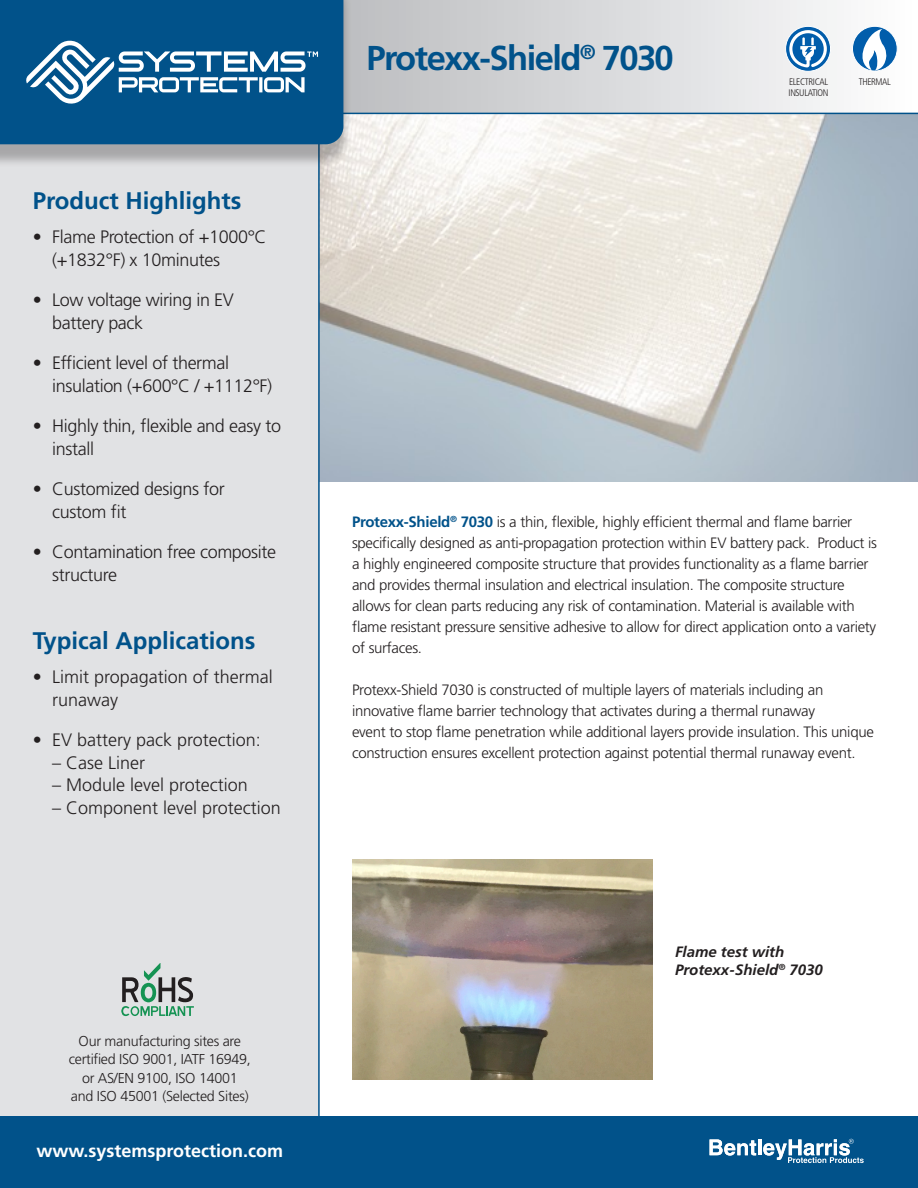
<style>
.page{position:relative;width:918px;height:1188px;background:#fff}
.page>*{position:absolute;margin:0;border:0;box-sizing:border-box;transform-origin:0 0}
.Product_Name{font:700 34.5px "Frutiger LT Pro";letter-spacing:-.045em;color:#01528a}
.Sidebar_Head{font:700 24px "Frutiger LT Pro";color:#01528a}
.Sidebar_Bullet{font:300 18px/22.5px "Frutiger LT Pro";letter-spacing:-.02em;color:#231f20}
.Sidebar_Bullet-2{font:300 18px/22.5px "Frutiger LT Pro";color:#231f20}
.t1{font:700 18px "Frutiger LT Pro";color:#fff}
.Body{font:300 15px/21px "Frutiger LT Pro";letter-spacing:-.02em;color:#231f20}
.Body-2{font:italic 700 15px/18px "Frutiger LT Pro";color:#231f20}
.t2{font:300 14.25px/18.3px "Frutiger";letter-spacing:-.02em;color:#231f20;text-align:center}
.t3{font:300 condensed 9.45px/11.4px "Frutiger LT Pro";letter-spacing:-.04em;color:#231f20}
.s1{font-weight:700;color:#01528a}
</style>
<div class="page">
<img style="left:320px;top:114px;width:598px;height:368px">
<div style="left:0;top:168px;width:320px;height:948px;background:#e1e2e4"></div>
<svg style="left:352px;top:0;width:566px;height:114px"></svg>
<div style="left:0;top:0;width:352px;height:168px;background:#231f20;opacity:.3"></div>
<div style="left:0;top:0;width:343px;height:144px;background:#01528a"></div>
<div style="left:0;top:1116px;width:918px;height:72px;background:#01528a"></div>
<svg style="left:121px;top:963px;width:73px;height:53px;background:#a3b6ae"></svg>
<svg style="left:710px;top:1139px;width:46px;height:17px"></svg>
<hr style="left:758px;top:1139px;width:3px;height:16px;background:#fff">
<svg style="left:763px;top:1139px;width:101px;height:24px"></svg>
<div style="left:852px;top:26px;width:45px;height:45px;background:#015dab;border-radius:50%"></div>
<div style="left:852px;top:26px;width:45px;height:45px;border:1px solid #fff;border-radius:50%"></div>
<svg style="left:858px;top:29px;width:29px;height:41px"></svg>
<svg style="left:786px;top:26px;width:45px;height:45px"></svg>
<div style="left:785px;top:26px;width:46px;height:46px;border:1px solid #fff;border-radius:50%"></div>
<svg style="left:789px;top:30px;width:38px;height:38px"></svg>
<img style="left:352px;top:860px;width:300px;height:219px">
<svg style="left:26px;top:41px;width:292px;height:63px"></svg>
<p class="Sidebar_Head" style="left:33px;top:186px;width:210px">Product Highlights</p>
<p class="Sidebar_Bullet" style="left:52px;top:226px;width:216px;text-indent:-20px">• Flame Protection of +1000°C (+1832°F) x 10minutes</p>
<p class="Sidebar_Bullet" style="left:52px;top:289px;width:183px;text-indent:-20px">• Low voltage wiring in EV battery pack</p>
<p class="Sidebar_Bullet" style="left:52px;top:352px;width:222px;text-indent:-20px">• Efficient level of thermal insulation (+600°C / +1112°F)</p>
<p class="Sidebar_Bullet" style="left:52px;top:415px;width:230px;text-indent:-20px">• Highly thin, flexible and easy to install</p>
<p class="Sidebar_Bullet" style="left:52px;top:478px;width:174px;text-indent:-20px">• Customized designs for custom fit</p>
<p class="Sidebar_Bullet" style="left:52px;top:541px;width:225px;text-indent:-20px">• Contamination free composite structure</p>
<p class="Sidebar_Head" style="left:33px;top:626px;width:224px">Typical Applications</p>
<p class="Sidebar_Bullet-2" style="left:52px;top:666px;width:222px;text-indent:-20px">• Limit propagation of thermal runaway</p>
<p class="Sidebar_Bullet-2" style="left:33px;top:729px;width:230px">• EV battery pack protection:</p>
<p class="Sidebar_Bullet-2" style="left:52px;top:752px;width:95px">– Case Liner</p>
<p class="Sidebar_Bullet-2" style="left:52px;top:774px;width:197px">– Module level protection</p>
<p class="Sidebar_Bullet-2" style="left:52px;top:797px;width:230px">– Component level protection</p>
<p class="t2" style="left:69px;top:1032px;width:183px">Our manufacturing sites are certified ISO 9001, IATF 16949, or AS/EN 9100, ISO 14001<br>and ISO 45001 (Selected Sites)</p>
<p class="t1" style="left:36px;top:1140px;width:248px">www.systemsprotection.com</p>
<p class="Product_Name" style="left:366px;top:37px;width:309px">Protexx-Shield<sup>®</sup> 7030</p>
<p class="t3" style="left:789px;top:76px;width:41px">ELECTRICAL<br>INSULATION</p>
<p class="t3" style="left:859px;top:76px;width:34px">THERMAL</p>
<p class="Body" style="left:352px;top:511px;width:526px"><span class="s1">Protexx-Shield</span><sup>®</sup> <span class="s1">7030</span> is a thin, flexible, highly efficient thermal and flame barrier specifically designed as anti-propagation protection within EV battery pack. Product is a highly engineered composite structure that provides functionality as a flame barrier and provides thermal insulation and electrical insulation. The composite structure allows for clean parts reducing any risk of contamination. Material is available with flame resistant pressure sensitive adhesive to allow for direct application onto a variety of surfaces.</p>
<p class="Body" style="left:352px;top:679px;width:523px">Protexx-Shield 7030 is constructed of multiple layers of materials including an innovative flame barrier technology that activates during a thermal runaway<br>event to stop flame penetration while additional layers provide insulation. This unique construction ensures excellent protection against potential thermal runaway event.</p>
<p class="Body-2" style="left:675px;top:943px;width:149px">Flame test with<br>Protexx-Shield<sup>®</sup> 7030</p>
</div>
